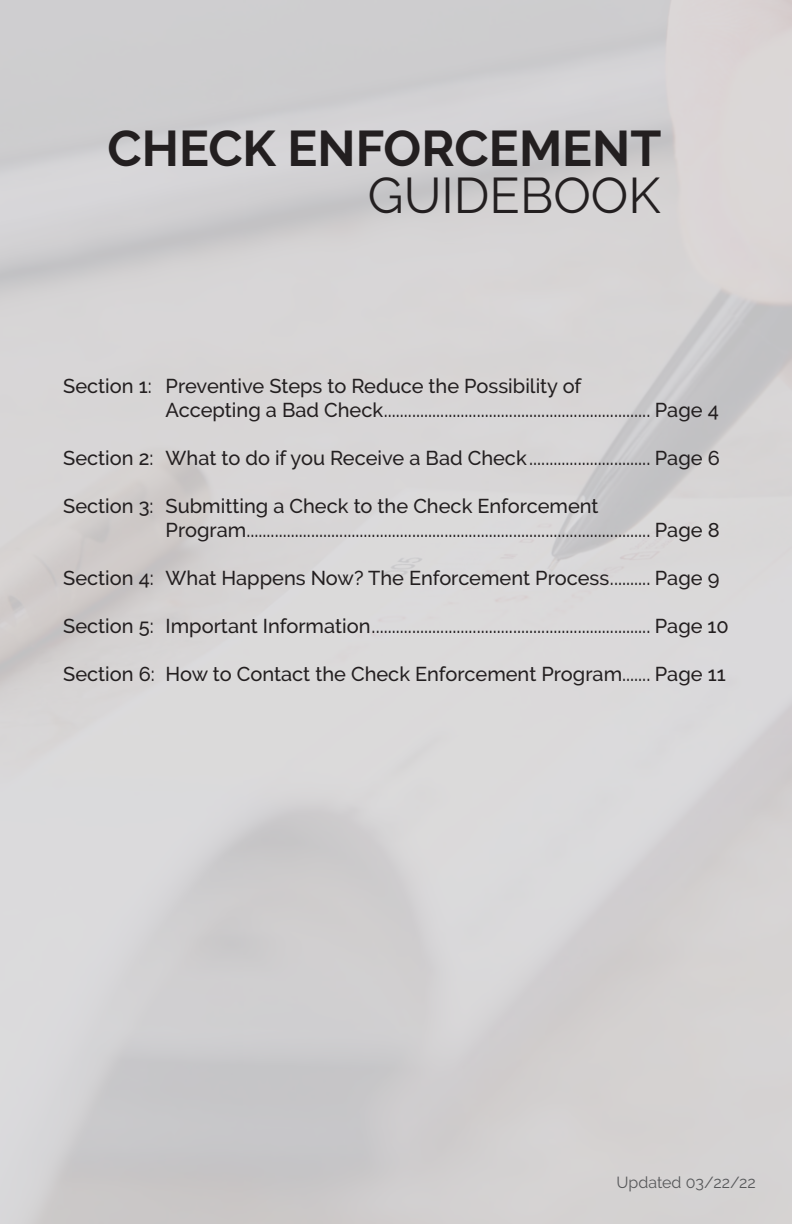
<style>
.page{position:relative;width:792px;height:1224px;background:#d8d7d9}
.page>*{position:absolute;margin:0;border:0;box-sizing:border-box;transform-origin:0 0}
.t1{font:700 50px "Raleway";color:#231f20}
.t2{font:50px "Raleway";color:#231f20}
.t3{font:500 20px/24px "Raleway";color:#231f20}
.t4{font:16px "Raleway";color:#57585a}
</style>
<div class="page">
<p class="t1" style="left:108px;top:120px;width:555px">CHECK ENFORCEMENT</p>
<p class="t2" style="left:368px;top:166px;width:294px">GUIDEBOOK</p>
<p class="t3" style="left:63px;top:374px;width:90px">Section 1:</p>
<p class="t3" style="left:63px;top:446px;width:92px">Section 2:</p>
<p class="t3" style="left:63px;top:494px;width:92px">Section 3:</p>
<p class="t3" style="left:63px;top:566px;width:92px">Section 4:</p>
<p class="t3" style="left:63px;top:614px;width:92px">Section 5:</p>
<p class="t3" style="left:63px;top:662px;width:93px">Section 6:</p>
<p class="t3" style="left:166px;top:374px;width:555px">Preventive Steps to Reduce the Possibility of<br>Accepting a Bad Check.................................................................. Page 4</p>
<p class="t3" style="left:166px;top:446px;width:556px">What to do if you Receive a Bad Check.............................. Page 6</p>
<p class="t3" style="left:166px;top:494px;width:556px">Submitting a Check to the Check Enforcement<br>Program.................................................................................................... Page 8</p>
<p class="t3" style="left:166px;top:566px;width:555px">What Happens Now? The Enforcement Process.......... Page 9</p>
<p class="t3" style="left:166px;top:614px;width:565px">Important Information..................................................................... Page 10</p>
<p class="t3" style="left:166px;top:662px;width:562px">How to Contact the Check Enforcement Program....... Page 11</p>
<p class="t4" style="left:617px;top:1173px;width:141px">Updated 03/22/22</p>
</div>
